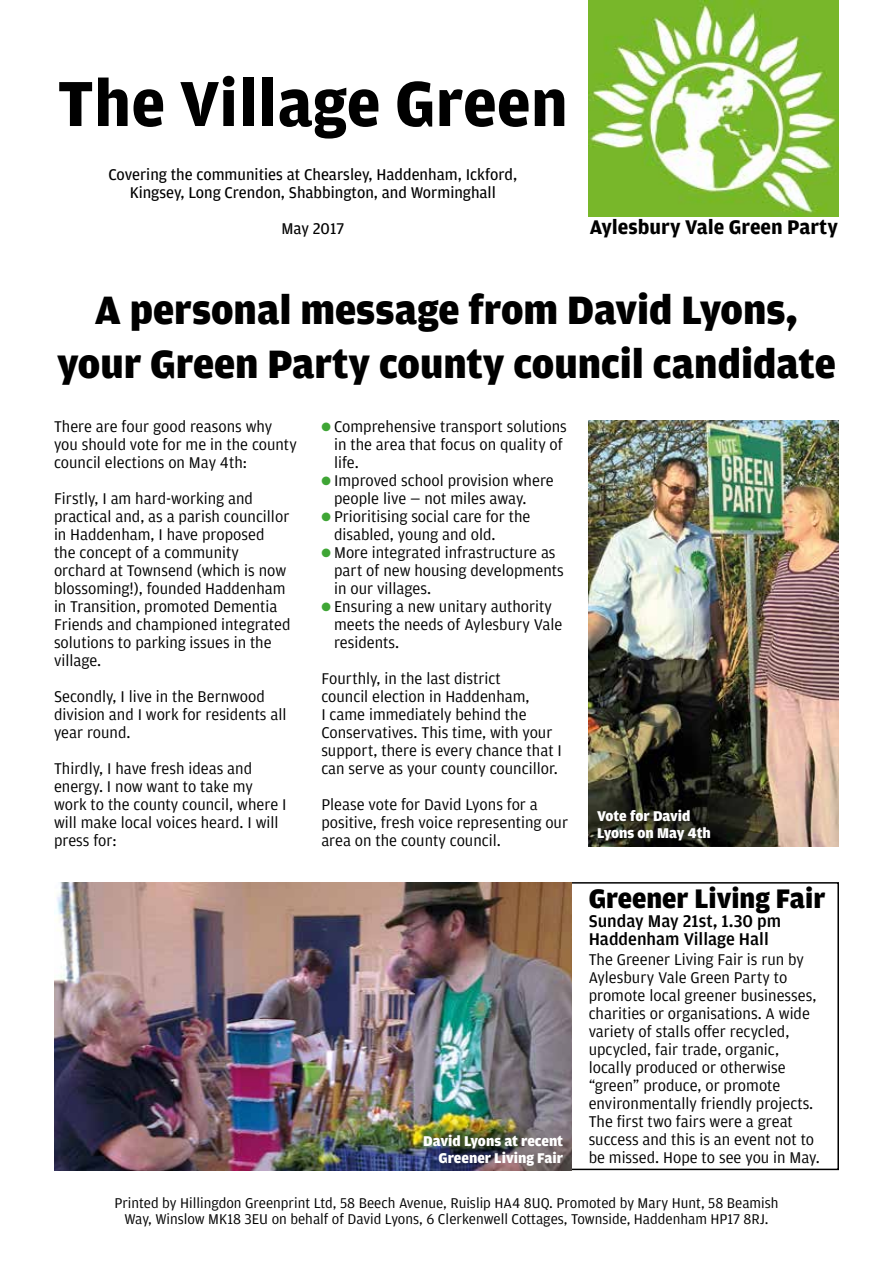
<style>
.page{position:relative;width:893px;height:1263px;background:#fff}
.page>*{position:absolute;margin:0;border:0;box-sizing:border-box;transform-origin:0 0}
.t1{font:700 67.5px "Amplitude";color:#000}
.t2{font:900 42px/54px "Amplitude";color:#000;text-align:center}
.t3{font:900 28.5px "Amplitude";color:#000}
.t4{font:700 21px "Amplitude";color:#000}
.t5{font:500 18px/18px "Amplitude";color:#000}
.t6{font:16.5px/18px "Amplitude";color:#000}
.t7{font:16.5px/18px "Amplitude";color:#000;text-align:center}
.t8{font:15px/16.5px "Amplitude";color:#000;text-align:center}
.t9{font:900 15px/16.5px "Amplitude";color:#fff}
.s1{color:#3fa535}
</style>
<div class="page">
<img style="left:589px;top:0;width:250px;height:216px">
<img style="left:589px;top:420px;width:250px;height:426px">
<img style="left:54px;top:882px;width:517px;height:288px">
<h1 class="t1" style="left:57px;top:61px;width:512px">The Village Green</h1>
<p class="t7" style="left:108px;top:165px;width:410px">Covering the communities at Chearsley, Haddenham, Ickford,<br>Kingsey, Long Crendon, Shabbington, and Worminghall</p>
<p class="t7" style="left:281px;top:219px;width:64px">May 2017</p>
<p class="t4" style="left:590px;top:214px;width:250px">Aylesbury Vale Green Party</p>
<h2 class="t2" style="left:57px;top:282px;width:780px">A personal message from David Lyons, your Green Party county council candidate</h2>
<p class="t6" style="left:54px;top:417px;width:244px">There are four good reasons why you should vote for me in the county council elections on May 4th:</p>
<p class="t6" style="left:54px;top:489px;width:238px">Firstly, I am hard-working and practical and, as a parish councillor in Haddenham, I have proposed<br>the concept of a community orchard at Townsend (which is now blossoming!), founded Haddenham in Transition, promoted Dementia<br>Friends and championed integrated solutions to parking issues in the village.</p>
<p class="t6" style="left:54px;top:687px;width:234px">Secondly, I live in the Bernwood division and I work for residents all year round.</p>
<p class="t6" style="left:54px;top:759px;width:234px">Thirdly, I have fresh ideas and energy. I now want to take my work to the county council, where I will make local voices heard. I will press for:</p>
<p class="t6" style="left:334px;top:417px;width:234px;text-indent:-13px"><span class="s1">●</span> Comprehensive transport solutions in the area that focus on quality of life.</p>
<p class="t6" style="left:334px;top:471px;width:221px;text-indent:-13px"><span class="s1">●</span> Improved school provision where people live — not miles away.</p>
<p class="t6" style="left:334px;top:507px;width:198px;text-indent:-13px"><span class="s1">●</span> Prioritising social care for the disabled, young and old.</p>
<p class="t6" style="left:334px;top:543px;width:231px;text-indent:-13px"><span class="s1">●</span> More integrated infrastructure as part of new housing developments in our villages.</p>
<p class="t6" style="left:334px;top:597px;width:230px;text-indent:-13px"><span class="s1">●</span> Ensuring a new unitary authority meets the needs of Aylesbury Vale residents.</p>
<p class="t6" style="left:321px;top:669px;width:242px">Fourthly, in the last district<br>council election in Haddenham,<br>I came immediately behind the Conservatives. This time, with your support, there is every chance that I can serve as your county councillor.</p>
<p class="t6" style="left:321px;top:795px;width:248px">Please vote for David Lyons for a positive, fresh voice representing our area on the county council.</p>
<p class="t9" style="left:423px;top:1132px;width:141px;text-align:right">David Lyons at recent<br>Greener Living Fair</p>
<p class="t9" style="left:597px;top:807px;width:115px">Vote for David<br>Lyons on May 4th</p>
<h3 class="t3" style="left:589px;top:880px;width:238px">Greener Living Fair</h3>
<p class="t5" style="left:589px;top:912px;width:194px">Sunday May 21st, 1.30 pm<br>Haddenham Village Hall</p>
<p class="t6" style="left:589px;top:950px;width:233px">The Greener Living Fair is run by<br>Aylesbury Vale Green Party to promote local greener businesses, charities or organisations. A wide variety of stalls offer recycled, upcycled, fair trade, organic, locally produced or otherwise “green” produce, or promote environmentally friendly projects.<br>The first two fairs were a great success and this is an event not to be missed. Hope to see you in May.</p>
<p class="t8" style="left:114px;top:1194px;width:666px">Printed by Hillingdon Greenprint Ltd, 58 Beech Avenue, Ruislip HA4 8UQ. Promoted by Mary Hunt, 58 Beamish<br>Way, Winslow MK18 3EU on behalf of David Lyons, 6 Clerkenwell Cottages, Townside, Haddenham HP17 8RJ.</p>
</div>
